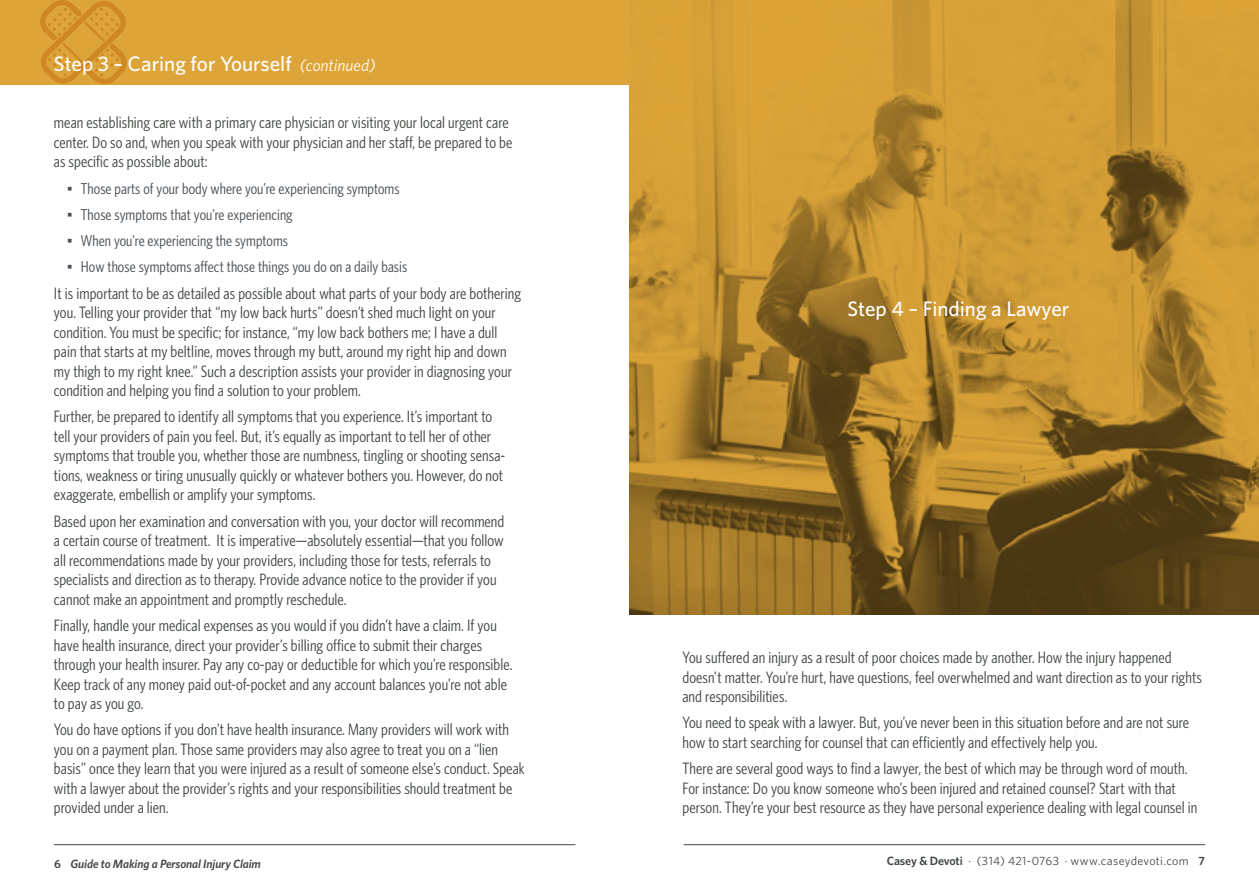
<style>
.page{position:relative;width:1259px;height:893px;background:#fff}
.page>*{position:absolute;margin:0;border:0;box-sizing:border-box;transform-origin:0 0}
.t1{font:500 21px "Whitney HTF";color:#fff}
.t2{font:condensed 16.5px/19.5px "Whitney HTF";letter-spacing:.005em;color:#414841}
.t3{font:condensed 15.75px/26.2px "Whitney HTF";letter-spacing:.005em;color:#484f56}
.t4{font:12px "Whitney HTF";letter-spacing:.025em;color:#414841}
.t5{font:italic 600 12px "Whitney HTF";letter-spacing:-.01em;color:#414841}
.s1{font-weight:400;font-style:italic;font-size:16.5px}
.s2{font-style:normal}
.s3{font-weight:600}
</style>
<div class="page">
<svg style="left:629px;top:0;width:630px;height:615px;background:#af822c"></svg>
<div style="left:0;top:0;width:629px;height:84px;background:#dda539"></div>
<svg style="left:36px;top:0;width:95px;height:85px"></svg>
<hr style="left:54px;top:844px;width:521px;height:1px;background:#414841">
<hr style="left:683px;top:844px;width:522px;height:1px;background:#414841">
<p class="t1" style="left:54px;top:51px;width:323px">Step 3 – Caring for Yourself <span class="s1">(continued)</span></p>
<p class="t2" style="left:54px;top:113px;width:460px">mean establishing care with a primary care physician or visiting your local urgent care center. Do so and, when you speak with your physician and her staff, be prepared to be as specific as possible about:</p>
<p class="t3" style="left:81px;top:175px;width:328px">Those parts of your body where you’re experiencing symptoms Those symptoms that you’re experiencing<br>When you’re experiencing the symptoms<br>How those symptoms affect those things you do on a daily basis</p>
<p class="t2" style="left:54px;top:283px;width:469px">It is important to be as detailed as possible about what parts of your body are bothering you. Telling your provider that “my low back hurts” doesn’t shed much light on your condition. You must be specific; for instance, “my low back bothers me; I have a dull pain that starts at my beltline, moves through my butt, around my right hip and down my thigh to my right knee.” Such a description assists your provider in diagnosing your condition and helping you find a solution to your problem.</p>
<p class="t2" style="left:54px;top:407px;width:453px">Further, be prepared to identify all symptoms that you experience. It’s important to tell your providers of pain you feel. But, it’s equally as important to tell her of other symptoms that trouble you, whether those are numbness, tingling or shooting sensa&shy;tions, weakness or tiring unusually quickly or whatever bothers you. However, do not exaggerate, embellish or amplify your symptoms.</p>
<p class="t2" style="left:54px;top:511px;width:452px">Based upon her examination and conversation with you, your doctor will recommend a certain course of treatment. It is imperative—absolutely essential—that you follow all recommendations made by your providers, including those for tests, referrals to specialists and direction as to therapy. Provide advance notice to the provider if you cannot make an appointment and promptly reschedule.</p>
<p class="t2" style="left:54px;top:615px;width:460px">Finally, handle your medical expenses as you would if you didn’t have a claim. If you have health insurance, direct your provider’s billing office to submit their charges through your health insurer. Pay any co-pay or deductible for which you’re responsible.<br>Keep track of any money paid out-of-pocket and any account balances you’re not able to pay as you go.</p>
<p class="t2" style="left:54px;top:720px;width:472px">You do have options if you don’t have health insurance. Many providers will work with you on a payment plan. Those same providers may also agree to treat you on a “lien basis” once they learn that you were injured as a result of someone else’s conduct. Speak with a lawyer about the provider’s rights and your responsibilities should treatment be provided under a lien.</p>
<p class="t5" style="left:54px;top:856px;width:208px"><span class="s2">6</span> Guide to Making a Personal Injury Claim</p>
<p class="t1" style="left:847px;top:296px;width:223px">Step 4 – Finding a Lawyer</p>
<p class="t2" style="left:682px;top:648px;width:521px">You suffered an injury as a result of poor choices made by another. How the injury happened doesn’t matter. You’re hurt, have questions, feel overwhelmed and want direction as to your rights and responsibilities.</p>
<p class="t2" style="left:682px;top:713px;width:508px">You need to speak with a lawyer. But, you’ve never been in this situation before and are not sure how to start searching for counsel that can efficiently and effectively help you.</p>
<p class="t2" style="left:682px;top:759px;width:516px">There are several good ways to find a lawyer, the best of which may be through word of mouth.<br>For instance: Do you know someone who’s been injured and retained counsel? Start with that person. They’re your best resource as they have personal experience dealing with legal counsel in</p>
<p class="t4" style="left:886px;top:854px;width:320px"><span class="s3">Casey &amp; Devoti</span> · (314) 421-0763 · www.caseydevoti.com <span class="s3">7</span></p>
</div>
